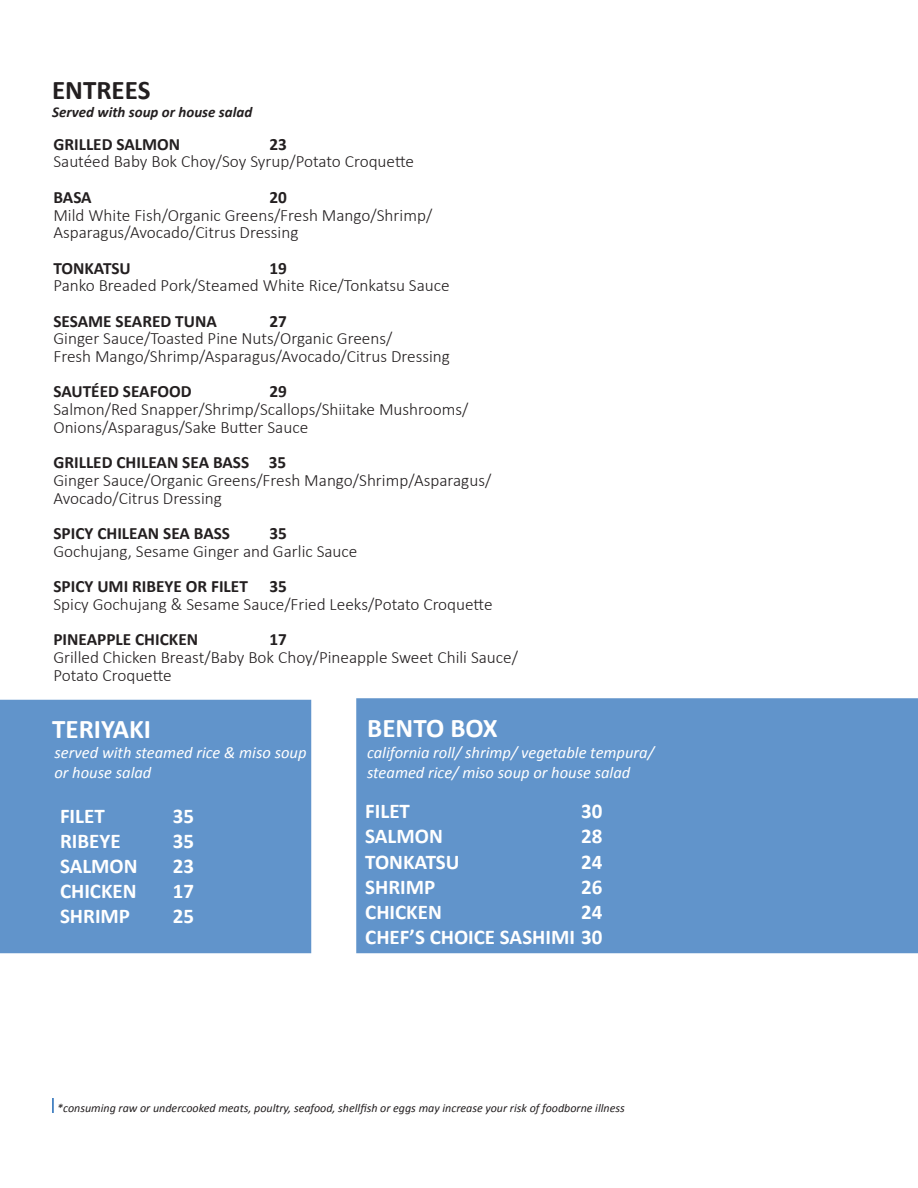
<style>
.page{position:relative;width:918px;height:1188px;background:#fff}
.page>*{position:absolute;margin:0;border:0;box-sizing:border-box;transform-origin:0 0}
.t1{font:700 27px "Calibri";color:#fff}
.t2{font:700 27px "Calibri";color:#231f20}
.t3{font:700 21px/25.2px "Calibri";color:#fff;text-align:right}
.t4{font:300 17.25px/17.7px "Calibri";color:#231f20}
.t5{font:700 17.25px "Calibri";color:#231f20}
.t6{font:italic 16.5px/19.8px "Calibri";color:#fff}
.t7{font:italic 700 15px "Calibri";color:#231f20}
.t8{font:italic 12px "Calibri";color:#231f20}
</style>
<div class="page">
<div style="left:0;top:700px;width:311px;height:253px;background:#6194cb"></div>
<div style="left:356px;top:698px;width:562px;height:255px;background:#6194cb"></div>
<svg style="left:52px;top:1098px;width:2px;height:15px"></svg>
<h1 class="t2" style="left:52px;top:73px;width:100px">ENTREES</h1>
<p class="t7" style="left:52px;top:102px;width:202px">Served with soup or house salad</p>
<p class="t5" style="left:53px;top:133px;width:128px">GRILLED SALMON</p>
<p class="t5" style="left:269px;top:133px;width:19px">23</p>
<p class="t4" style="left:53px;top:152px;width:362px">Sautéed Baby Bok Choy/Soy Syrup/Potato Croquette</p>
<p class="t5" style="left:53px;top:186px;width:40px">BASA</p>
<p class="t5" style="left:269px;top:186px;width:19px">20</p>
<p class="t4" style="left:53px;top:205px;width:380px">Mild White Fish/Organic Greens/Fresh Mango/Shrimp/<br>Asparagus/Avocado/Citrus Dressing</p>
<p class="t5" style="left:53px;top:257px;width:79px">TONKATSU</p>
<p class="t5" style="left:269px;top:257px;width:19px">19</p>
<p class="t4" style="left:53px;top:276px;width:398px">Panko Breaded Pork/Steamed White Rice/Tonkatsu Sauce</p>
<p class="t5" style="left:53px;top:310px;width:165px">SESAME SEARED TUNA</p>
<p class="t5" style="left:269px;top:310px;width:19px">27</p>
<p class="t4" style="left:53px;top:329px;width:398px">Ginger Sauce/Toasted Pine Nuts/Organic Greens/<br>Fresh Mango/Shrimp/Asparagus/Avocado/Citrus Dressing</p>
<p class="t5" style="left:53px;top:381px;width:140px">SAUTÉED SEAFOOD</p>
<p class="t5" style="left:269px;top:381px;width:19px">29</p>
<p class="t4" style="left:53px;top:400px;width:416px">Salmon/Red Snapper/Shrimp/Scallops/Shiitake Mushrooms/<br>Onions/Asparagus/Sake Butter Sauce</p>
<p class="t5" style="left:53px;top:452px;width:234px">GRILLED CHILEAN SEA BASS 35</p>
<p class="t4" style="left:53px;top:471px;width:439px">Ginger Sauce/Organic Greens/Fresh Mango/Shrimp/Asparagus/<br>Avocado/Citrus Dressing</p>
<p class="t5" style="left:53px;top:522px;width:178px">SPICY CHILEAN SEA BASS</p>
<p class="t5" style="left:269px;top:522px;width:19px">35</p>
<p class="t4" style="left:53px;top:541px;width:306px">Gochujang, Sesame Ginger and Garlic Sauce</p>
<p class="t5" style="left:53px;top:575px;width:235px">SPICY UMI RIBEYE OR FILET 35</p>
<p class="t4" style="left:53px;top:594px;width:441px">Spicy Gochujang &amp; Sesame Sauce/Fried Leeks/Potato Croquette</p>
<p class="t5" style="left:53px;top:629px;width:146px">PINEAPPLE CHICKEN</p>
<p class="t5" style="left:269px;top:629px;width:19px">17</p>
<p class="t4" style="left:53px;top:648px;width:466px">Grilled Chicken Breast/Baby Bok Choy/Pineapple Sweet Chili Sauce/<br>Potato Croquette</p>
<h1 class="t1" style="left:52px;top:712px;width:101px">TERIYAKI</h1>
<p class="t6" style="left:54px;top:742px;width:254px">served with steamed rice &amp; miso soup or house salad</p>
<p class="t3" style="left:60px;top:803px;width:46px">FILET</p>
<p class="t3" style="left:173px;top:803px;width:23px">35</p>
<p class="t3" style="left:60px;top:828px;width:62px">RIBEYE</p>
<p class="t3" style="left:173px;top:828px;width:23px">35</p>
<p class="t3" style="left:60px;top:853px;width:79px">SALMON</p>
<p class="t3" style="left:173px;top:853px;width:23px">23</p>
<p class="t3" style="left:60px;top:879px;width:78px">CHICKEN</p>
<p class="t3" style="left:173px;top:879px;width:23px">17</p>
<p class="t3" style="left:60px;top:904px;width:72px">SHRIMP</p>
<p class="t3" style="left:173px;top:904px;width:23px">25</p>
<h1 class="t1" style="left:367px;top:711px;width:132px">BENTO BOX</h1>
<p class="t6" style="left:367px;top:742px;width:289px">california roll/ shrimp/ vegetable tempura/ steamed rice/ miso soup or house salad</p>
<p class="t3" style="left:365px;top:799px;width:46px">FILET</p>
<p class="t3" style="left:581px;top:799px;width:23px">30</p>
<p class="t3" style="left:365px;top:824px;width:79px">SALMON</p>
<p class="t3" style="left:581px;top:824px;width:23px">28</p>
<p class="t3" style="left:365px;top:849px;width:96px">TONKATSU</p>
<p class="t3" style="left:581px;top:849px;width:23px">24</p>
<p class="t3" style="left:365px;top:874px;width:72px">SHRIMP</p>
<p class="t3" style="left:581px;top:874px;width:23px">26</p>
<p class="t3" style="left:365px;top:899px;width:78px">CHICKEN</p>
<p class="t3" style="left:365px;top:899px;width:239px">24<br>CHEF’S CHOICE SASHIMI 30</p>
<p class="t8" style="left:57px;top:1100px;width:569px">*consuming raw or undercooked meats, poultry, seafood, shellfish or eggs may increase your risk of foodborne illness</p>
</div>
